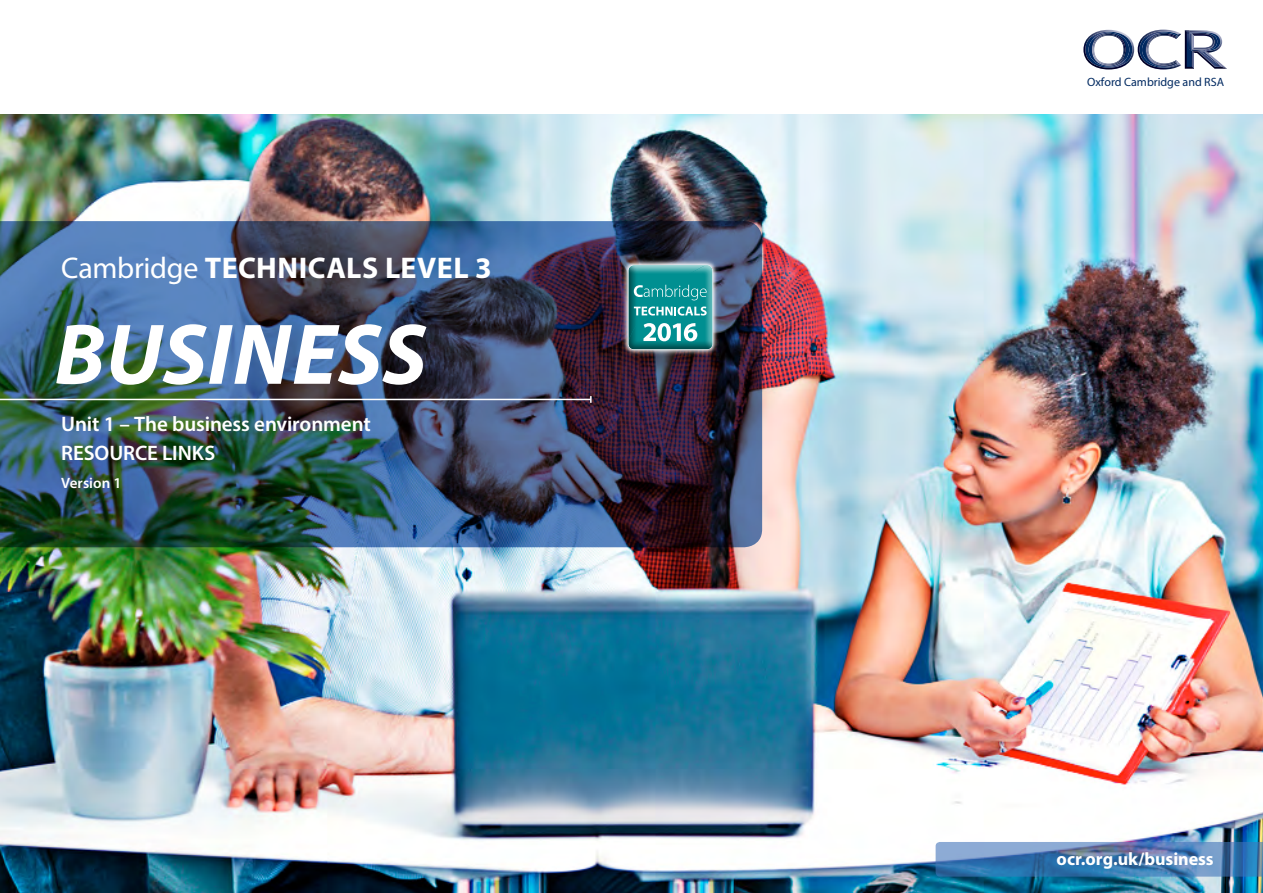
<style>
.page{position:relative;width:1263px;height:893px;background:#fff}
.page>*{position:absolute;margin:0;border:0;box-sizing:border-box;transform-origin:0 0}
.SUBJECT{font:italic 700 87px "Myriad Pro";letter-spacing:.01em;color:#fff}
.SUBJECT-2{font:700 30px "Myriad Pro";letter-spacing:.015em;color:#fff}
.Cover_title{font:600 21px "Myriad Pro";letter-spacing:-.005em;color:#fff}
.Body{font:600 21px "Myriad Pro";letter-spacing:-.005em;color:#fff}
.Body-2{font:700 18px "Myriad Pro";letter-spacing:-.005em;color:#fff}
.Body-3{font:600 15px "Myriad Pro";color:#fff}
.t1{font:12px "Myriad Pro";color:#022a61}
.s1{font-weight:400}
</style>
<div class="page">
<img style="left:0;top:115px;width:1263px;height:778px">
<img style="left:1220px;top:36px;width:2px;height:12px">
<img style="left:1219px;top:64px;width:8px;height:5px">
<img style="left:1219px;top:35px;width:1px;height:14px">
<img style="left:1219px;top:62px;width:3px;height:5px">
<svg style="left:1083px;top:30px;width:136px;height:40px"></svg>
<img style="left:0;top:221px;width:762px;height:326px">
<hr style="left:0;top:399px;width:591px;height:1px;background:#fff">
<svg style="left:590px;top:396px;width:2px;height:7px"></svg>
<img style="left:620px;top:256px;width:102px;height:102px">
<img style="left:622px;top:260px;width:97px;height:96px">
<svg style="left:628px;top:265px;width:84px;height:84px;background:#329ea0"></svg>
<img style="left:935px;top:842px;width:328px;height:35px">
<h4 class="SUBJECT-2" style="left:61px;top:249px;width:432px"><span class="s1">Cambridge</span> TECHNICALS LEVEL 3</h4>
<h4 class="SUBJECT" style="left:55px;top:298px;width:374px">BUSINESS</h4>
<p class="Cover_title" style="left:61px;top:410px;width:311px">Unit 1 – The business environment</p>
<h5 class="Body" style="left:61px;top:439px;width:155px">RESOURCE LINKS</h5>
<h5 class="Body-3" style="left:61px;top:473px;width:62px">Version 1</h5>
<p class="t1" style="left:1087px;top:74px;width:138px">Oxford Cambridge and RSA</p>
<h5 class="Body-2" style="left:1057px;top:847px;width:159px">ocr.org.uk/business</h5>
</div>
